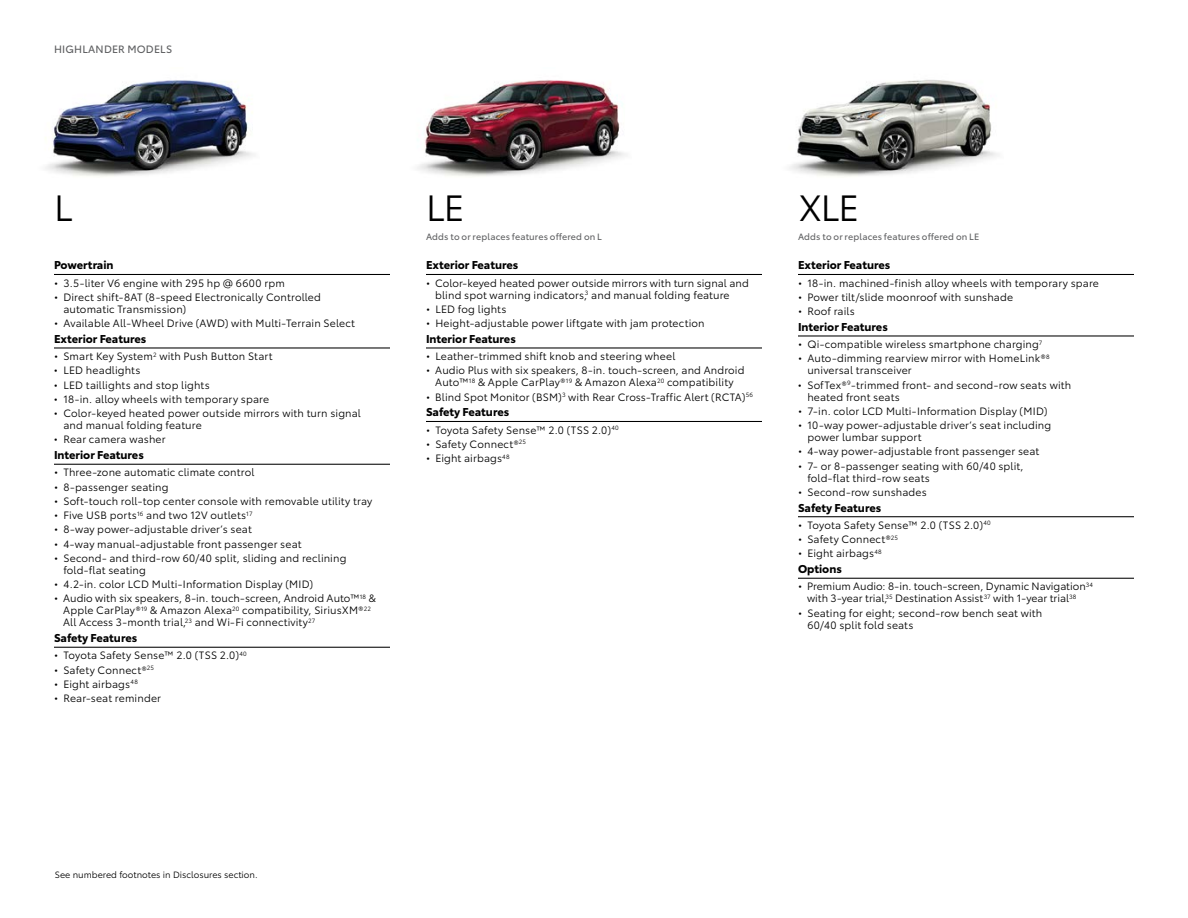
<style>
.page{position:relative;width:1188px;height:918px;background:#fff}
.page>*{position:absolute;margin:0;border:0;box-sizing:border-box;transform-origin:0 0}
.t1{font:36px "Toyota Type";color:#000}
.t2{font:700 11.25px "Toyota Type";color:#000}
.t3{font:10.5px/12px "Toyota Type";letter-spacing:.01em;color:#000}
.t4{font:10.5px "Toyota Type";letter-spacing:.015em;color:#5f6062}
.t5{font:9px "Toyota Type";letter-spacing:.015em;color:#5f6062}
.t6{font:9px "Toyota Type";color:#000}
</style>
<div class="page">
<img style="left:789px;top:80px;width:209px;height:97px">
<img style="left:417px;top:80px;width:209px;height:97px">
<img style="left:45px;top:80px;width:209px;height:97px">
<hr style="left:426px;top:274px;width:336px;height:1px;background:#000">
<hr style="left:426px;top:347px;width:336px;height:2px;background:#000">
<hr style="left:426px;top:421px;width:336px;height:1px;background:#000">
<hr style="left:798px;top:274px;width:336px;height:1px;background:#000">
<hr style="left:798px;top:335px;width:336px;height:2px;background:#000">
<hr style="left:798px;top:516px;width:336px;height:1px;background:#000">
<hr style="left:798px;top:578px;width:336px;height:1px;background:#000">
<hr style="left:54px;top:274px;width:336px;height:1px;background:#000">
<hr style="left:54px;top:347px;width:336px;height:2px;background:#000">
<hr style="left:54px;top:464px;width:336px;height:1px;background:#000">
<hr style="left:54px;top:647px;width:336px;height:1px;background:#000">
<p class="t4" style="left:54px;top:41px;width:120px">HIGHLANDER MODELS</p>
<h1 class="t1" style="left:54px;top:181px;width:20px">L</h1>
<p class="t2" style="left:54px;top:257px;width:61px">Powertrain</p>
<p class="t3" style="left:54px;top:276px;width:232px">• 3.5-liter V6 engine with 295 hp @ 6600 rpm</p>
<p class="t3" style="left:63px;top:290px;width:259px;text-indent:-9px">• Direct shift-8AT (8-speed Electronically Controlled automatic Transmission)</p>
<p class="t3" style="left:54px;top:317px;width:303px">• Available All-Wheel Drive (AWD) with Multi-Terrain Select</p>
<p class="t2" style="left:54px;top:330px;width:94px">Exterior Features</p>
<p class="t3" style="left:54px;top:350px;width:220px">• Smart Key System<sup>2</sup> with Push Button Start</p>
<p class="t3" style="left:54px;top:364px;width:88px">• LED headlights</p>
<p class="t3" style="left:54px;top:378px;width:157px">• LED taillights and stop lights</p>
<p class="t3" style="left:54px;top:392px;width:217px">• 18-in. alloy wheels with temporary spare</p>
<p class="t3" style="left:63px;top:407px;width:299px;text-indent:-9px">• Color-keyed heated power outside mirrors with turn signal and manual folding feature</p>
<p class="t3" style="left:54px;top:433px;width:113px">• Rear camera washer</p>
<p class="t2" style="left:54px;top:446px;width:91px">Interior Features</p>
<p class="t3" style="left:54px;top:466px;width:202px">• Three-zone automatic climate control</p>
<p class="t3" style="left:54px;top:480px;width:116px">• 8-passenger seating</p>
<p class="t3" style="left:54px;top:494px;width:320px">• Soft-touch roll-top center console with removable utility tray</p>
<p class="t3" style="left:54px;top:509px;width:200px">• Five USB ports<sup>16</sup> and two 12V outlets<sup>17</sup></p>
<p class="t3" style="left:54px;top:523px;width:199px">• 8-way power-adjustable driver’s seat</p>
<p class="t3" style="left:54px;top:537px;width:249px">• 4-way manual-adjustable front passenger seat</p>
<p class="t3" style="left:63px;top:551px;width:285px;text-indent:-9px">• Second- and third-row 60/40 split, sliding and reclining fold-flat seating</p>
<p class="t3" style="left:54px;top:578px;width:261px">• 4.2-in. color LCD Multi-Information Display (MID)</p>
<p class="t3" style="left:63px;top:592px;width:314px;text-indent:-9px">• Audio with six speakers, 8-in. touch-screen, Android Auto™<sup>18</sup> &amp;<br>Apple CarPlay®<sup>19</sup> &amp; Amazon Alexa<sup>20</sup> compatibility, SiriusXM®<sup>22<br></sup>All Access 3-month trial,<sup>23</sup> and Wi-Fi connectivity<sup>27</sup></p>
<p class="t2" style="left:54px;top:629px;width:85px">Safety Features</p>
<p class="t3" style="left:54px;top:649px;width:194px">• Toyota Safety Sense™ 2.0 (TSS 2.0)<sup>40</sup></p>
<p class="t3" style="left:54px;top:663px;width:102px">• Safety Connect®<sup>25</sup></p>
<p class="t3" style="left:54px;top:677px;width:85px">• Eight airbags<sup>48</sup></p>
<p class="t3" style="left:54px;top:692px;width:109px">• Rear-seat reminder</p>
<h1 class="t1" style="left:426px;top:181px;width:40px">LE</h1>
<p class="t5" style="left:426px;top:230px;width:177px">Adds to or replaces features offered on L</p>
<p class="t2" style="left:426px;top:257px;width:94px">Exterior Features</p>
<p class="t3" style="left:435px;top:276px;width:315px;text-indent:-9px">• Color-keyed heated power outside mirrors with turn signal and blind spot warning indicators,<sup>3</sup> and manual folding feature</p>
<p class="t3" style="left:426px;top:302px;width:82px">• LED fog lights</p>
<p class="t3" style="left:426px;top:317px;width:280px">• Height-adjustable power liftgate with jam protection</p>
<p class="t2" style="left:426px;top:330px;width:91px">Interior Features</p>
<p class="t3" style="left:426px;top:350px;width:251px">• Leather-trimmed shift knob and steering wheel</p>
<p class="t3" style="left:426px;top:364px;width:320px;text-align:center">• Audio Plus with six speakers, 8-in. touch-screen, and Android<br>Auto™<sup>18</sup> &amp; Apple CarPlay®<sup>19</sup> &amp; Amazon Alexa<sup>20</sup> compatibility</p>
<p class="t3" style="left:426px;top:390px;width:329px">• Blind Spot Monitor (BSM)<sup>3</sup> with Rear Cross-Traffic Alert (RCTA)<sup>56</sup></p>
<p class="t2" style="left:426px;top:404px;width:85px">Safety Features</p>
<p class="t3" style="left:426px;top:423px;width:194px">• Toyota Safety Sense™ 2.0 (TSS 2.0)<sup>40</sup></p>
<p class="t3" style="left:426px;top:437px;width:102px">• Safety Connect®<sup>25</sup></p>
<p class="t3" style="left:426px;top:452px;width:85px">• Eight airbags<sup>48</sup></p>
<h1 class="t1" style="left:798px;top:181px;width:63px">XLE</h1>
<p class="t5" style="left:798px;top:230px;width:183px">Adds to or replaces features offered on LE</p>
<p class="t2" style="left:798px;top:257px;width:94px">Exterior Features</p>
<p class="t3" style="left:798px;top:276px;width:303px">• 18-in. machined-finish alloy wheels with temporary spare</p>
<p class="t3" style="left:798px;top:290px;width:217px">• Power tilt/slide moonroof with sunshade</p>
<p class="t3" style="left:798px;top:305px;width:58px">• Roof rails</p>
<p class="t2" style="left:798px;top:318px;width:91px">Interior Features</p>
<p class="t3" style="left:798px;top:338px;width:246px">• Qi-compatible wireless smartphone charging<sup>7</sup></p>
<p class="t3" style="left:807px;top:352px;width:244px;text-indent:-9px">• Auto-dimming rearview mirror with HomeLink®<sup>8 </sup>universal transceiver</p>
<p class="t3" style="left:807px;top:378px;width:265px;text-indent:-9px">• SofTex®<sup>9</sup>-trimmed front- and second-row seats with heated front seats</p>
<p class="t3" style="left:798px;top:404px;width:251px">• 7-in. color LCD Multi-Information Display (MID)</p>
<p class="t3" style="left:807px;top:419px;width:245px;text-indent:-9px">• 10-way power-adjustable driver’s seat including power lumbar support</p>
<p class="t3" style="left:798px;top:445px;width:243px">• 4-way power-adjustable front passenger seat</p>
<p class="t3" style="left:807px;top:459px;width:218px;text-indent:-9px">• 7- or 8-passenger seating with 60/40 split, fold-flat third-row seats</p>
<p class="t3" style="left:798px;top:485px;width:130px">• Second-row sunshades</p>
<p class="t2" style="left:798px;top:499px;width:85px">Safety Features</p>
<p class="t3" style="left:798px;top:518px;width:194px">• Toyota Safety Sense™ 2.0 (TSS 2.0)<sup>40</sup></p>
<p class="t3" style="left:798px;top:533px;width:102px">• Safety Connect®<sup>25</sup></p>
<p class="t3" style="left:798px;top:547px;width:85px">• Eight airbags<sup>48</sup></p>
<p class="t2" style="left:798px;top:560px;width:45px">Options</p>
<p class="t3" style="left:807px;top:580px;width:288px;text-indent:-9px">• Premium Audio: 8-in. touch-screen, Dynamic Navigation<sup>34 </sup>with 3-year trial,<sup>35</sup> Destination Assist<sup>37</sup> with 1-year trial<sup>38</sup></p>
<p class="t3" style="left:807px;top:606px;width:236px;text-indent:-9px">• Seating for eight; second-row bench seat with<br>60/40 split fold seats</p>
<p class="t6" style="left:55px;top:868px;width:204px">See numbered footnotes in Disclosures section.</p>
</div>
